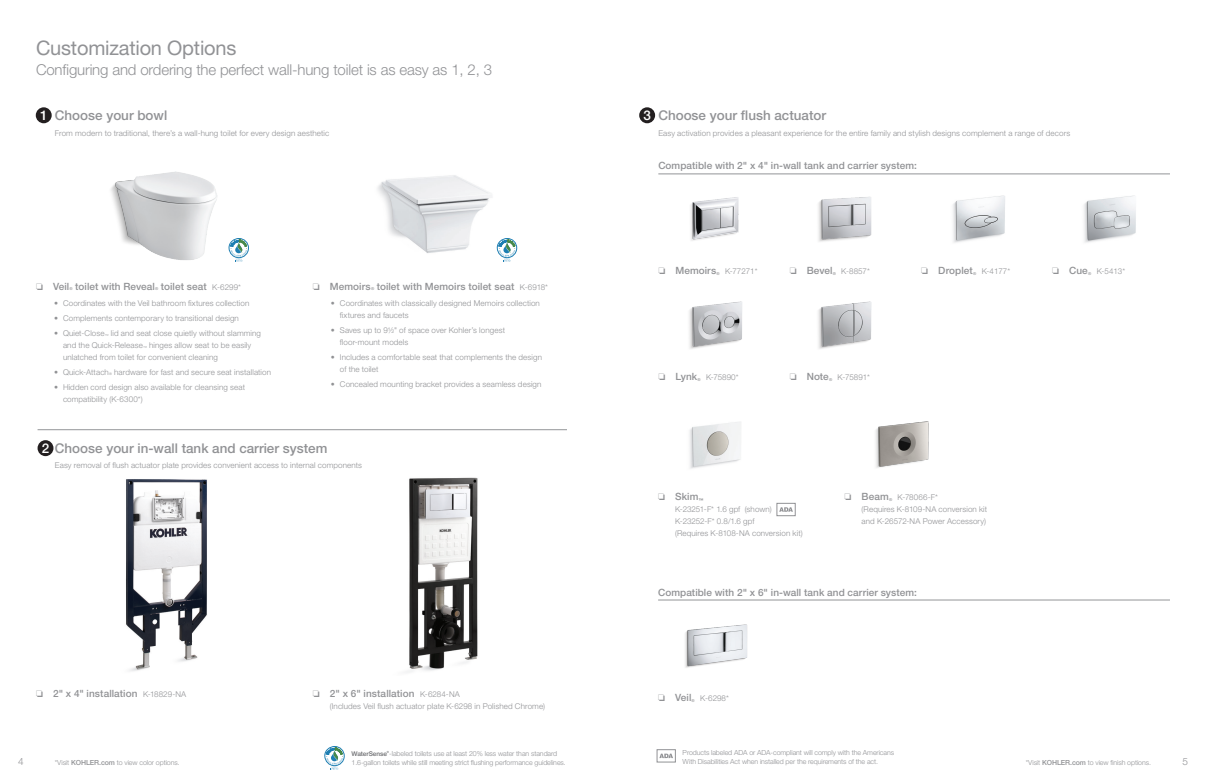
<style>
.page{position:relative;width:1206px;height:783px;background:#fff}
.page>*{position:absolute;margin:0;border:0;box-sizing:border-box;transform-origin:0 0}
.t1{font:20px "Helvetica Neue LT Pro";letter-spacing:-.01em;color:#919295}
.t2{font:300 15px "Helvetica Neue LT Pro";letter-spacing:-.01em;color:#919295}
.t3{font:500 13.4px "Helvetica Neue LT Pro";color:#919295}
.t4{font:500 13.4px "Helvetica Neue LT Pro";color:#fff}
.t5{font:500 10px "Helvetica Neue LT Pro";letter-spacing:.005em;color:#919295}
.t6{font:300 10px "Helvetica Neue LT Pro";color:#919295}
.t7{font:300 8px/12px "Helvetica Neue LT Pro";letter-spacing:.015em;color:#919295}
.t8{font:300 8px "Helvetica Neue LT Pro";color:#919295}
.t9{font:300 7px/9px "Helvetica Neue LT Pro";letter-spacing:-.01em;color:#919295}
.t10{font:500 4px "Helvetica Neue LT Pro";color:#919295}
.t11{font:300 3.5px "Helvetica Neue LT Pro";color:#919295}
.t12{font:500 2.9px "Helvetica Neue LT Pro";color:#6c6d70}
.s1{font-weight:300;font-size:8px}
.s2{color:#fff}
.s3{font-style:inherit}
.s4{font-weight:500;font-size:6.5px;color:#6c6d70}
.s5{font-weight:500}
</style>
<div class="page">
<img style="left:111px;top:171px;width:138px;height:89px">
<img style="left:377px;top:175px;width:141px;height:79px">
<img style="left:126px;top:479px;width:81px;height:192px">
<img style="left:406px;top:477px;width:72px;height:196px">
<div style="left:38px;top:440px;width:15px;height:16px;background:#231f20;border-radius:50%"></div>
<div style="left:36px;top:107px;width:16px;height:16px;background:#231f20;border-radius:50%"></div>
<div style="left:639px;top:107px;width:16px;height:16px;background:#231f20;border-radius:50%"></div>
<img style="left:790px;top:173px;width:113px;height:69px">
<img style="left:658px;top:173px;width:114px;height:68px">
<img style="left:818px;top:301px;width:54px;height:48px">
<img style="left:685px;top:624px;width:63px;height:44px">
<img style="left:921px;top:173px;width:118px;height:70px">
<img style="left:1052px;top:173px;width:118px;height:70px">
<img style="left:689px;top:301px;width:53px;height:48px">
<img style="left:875px;top:421px;width:54px;height:47px">
<hr style="left:658px;top:174px;width:512px;height:1px;background:#939598">
<hr style="left:658px;top:600px;width:512px;height:1px;background:#939598">
<div style="left:229px;top:238px;width:20px;height:20px;border:1px solid #1d7eb2;border-radius:50%"></div>
<svg style="left:230px;top:238px;width:17px;height:24px"></svg>
<div style="left:497px;top:238px;width:20px;height:20px;border:1px solid #1d7eb2;border-radius:50%"></div>
<svg style="left:499px;top:238px;width:16px;height:24px"></svg>
<div style="left:324px;top:746px;width:20px;height:20px;border:1px solid #1d7eb2;border-radius:50%"></div>
<svg style="left:326px;top:746px;width:17px;height:24px"></svg>
<img style="left:689px;top:422px;width:52px;height:47px">
<div style="left:777px;top:503px;width:18px;height:13px;border:1px solid #919295"></div>
<svg style="left:779px;top:507px;width:14px;height:5px"></svg>
<div style="left:657px;top:750px;width:19px;height:12px;border:1px solid #919295"></div>
<svg style="left:659px;top:754px;width:14px;height:4px"></svg>
<hr style="left:38px;top:430px;width:529px;height:1px;background:#939598">
<p class="t1" style="left:36px;top:35px;width:202px">Customization Options</p>
<p class="t2" style="left:36px;top:61px;width:458px">Configuring and ordering the perfect wall-hung toilet is as easy as 1, 2, 3</p>
<p class="t4" style="left:40px;top:107px;width:9px">1</p>
<p class="t3" style="left:55px;top:107px;width:114px">Choose your bowl</p>
<p class="t4" style="left:643px;top:107px;width:9px">3</p>
<p class="t3" style="left:658px;top:107px;width:169px">Choose your flush actuator</p>
<p class="t5" style="left:658px;top:159px;width:260px">Compatible with 2" x 4" in-wall tank and carrier system:</p>
<p class="t7" style="left:55px;top:127px;width:276px">From modern to traditional, there’s a wall-hung toilet for every design aesthetic</p>
<p class="t7" style="left:658px;top:127px;width:413px">Easy activation provides a pleasant experience for the entire family and stylish designs complement a range of decors</p>
<p class="t5" style="left:36px;top:280px;width:35px">❏ Veil</p>
<p class="t10" style="left:70px;top:287px;width:5px">®</p>
<p class="t5" style="left:75px;top:280px;width:81px">toilet with Reveal</p>
<p class="t10" style="left:155px;top:287px;width:5px">®</p>
<p class="t5" style="left:161px;top:280px;width:82px">toilet seat <span class="s1">K-6299*</span></p>
<p class="t7" style="left:54px;top:297px;width:197px">• Coordinates with the Veil bathroom fixtures collection</p>
<p class="t7" style="left:54px;top:312px;width:186px">• Complements contemporary to transitional design</p>
<p class="t7" style="left:63px;top:327px;width:200px;text-indent:-9px">• Quiet-Close<sub>™</sub> lid and seat close quietly without slamming and the Quick-Release<sub>™</sub> hinges allow seat to be easily unlatched from toilet for convenient cleaning</p>
<p class="t7" style="left:54px;top:366px;width:56px">• Quick-Attach</p>
<p class="t11" style="left:109px;top:372px;width:4px">®</p>
<p class="t7" style="left:114px;top:366px;width:158px">hardware for fast and secure seat installation</p>
<p class="t7" style="left:63px;top:381px;width:184px;text-indent:-9px">• Hidden cord design also available for cleansing seat compatibility (K-6300*)</p>
<p class="t5" style="left:313px;top:280px;width:59px">❏ Memoirs</p>
<p class="t10" style="left:371px;top:287px;width:5px">®</p>
<p class="t5" style="left:377px;top:280px;width:173px">toilet with Memoirs toilet seat <span class="s1">K-6918*</span></p>
<p class="t7" style="left:340px;top:297px;width:202px;text-indent:-9px">• Coordinates with classically designed Memoirs collection fixtures and faucets</p>
<p class="t7" style="left:340px;top:324px;width:167px;text-indent:-9px">• Saves up to 91/2" of space over Kohler’s longest floor-mount models</p>
<p class="t7" style="left:340px;top:351px;width:204px;text-indent:-9px">• Includes a comfortable seat that complements the design of the toilet</p>
<p class="t7" style="left:331px;top:378px;width:212px">• Concealed mounting bracket provides a seamless design</p>
<p class="t3" style="left:42px;top:440px;width:287px"><span class="s2">2</span> Choose your in-wall tank and carrier system</p>
<p class="t7" style="left:55px;top:459px;width:309px">Easy removal of flush actuator plate provides convenient access to internal components</p>
<p class="t5" style="left:36px;top:687px;width:152px">❏ 2" x 4" installation <span class="s1">K-18829-NA</span></p>
<p class="t5" style="left:313px;top:687px;width:149px">❏ 2" x 6" installation <span class="s1">K-6284-NA</span></p>
<p class="t7" style="left:330px;top:700px;width:217px">(Includes Veil flush actuator plate K-6298 in Polished Chrome)</p>
<p class="t5" style="left:658px;top:265px;width:59px">❏ Memoirs</p>
<p class="t10" style="left:717px;top:271px;width:5px">®</p>
<p class="t7" style="left:725px;top:265px;width:34px">K-77271*</p>
<p class="t5" style="left:790px;top:265px;width:44px">❏ Bevel</p>
<p class="t10" style="left:833px;top:271px;width:5px">®</p>
<p class="t7" style="left:841px;top:265px;width:30px">K-8857*</p>
<p class="t5" style="left:658px;top:370px;width:40px">❏ Lynk</p>
<p class="t10" style="left:697px;top:377px;width:5px">®</p>
<p class="t7" style="left:706px;top:371px;width:34px">K-75890*</p>
<p class="t5" style="left:790px;top:370px;width:41px">❏ Note</p>
<p class="t10" style="left:829px;top:377px;width:5px">®</p>
<p class="t7" style="left:838px;top:371px;width:34px">K-75891*</p>
<p class="t5" style="left:921px;top:265px;width:53px">❏ Droplet</p>
<p class="t10" style="left:973px;top:271px;width:5px">®</p>
<p class="t8" style="left:982px;top:266px;width:30px"><span class="s3">K-</span>4177*</p>
<p class="t5" style="left:1052px;top:265px;width:37px">❏ Cue</p>
<p class="t7" style="left:1088px;top:265px;width:39px"><sub>®</sub> K-5413*</p>
<p class="t5" style="left:658px;top:491px;width:47px">❏ Skim<sub>™</sub></p>
<p class="t7" style="left:675px;top:503px;width:129px">K-23251-F* 1.6 gpf (shown)<br>K-23252-F* 0.8/1.6 gpf<br>(Requires K-8108-NA conversion kit)</p>
<p class="t5" style="left:845px;top:491px;width:46px">❏ Beam</p>
<p class="t10" style="left:889px;top:497px;width:5px">®</p>
<p class="t7" style="left:862px;top:491px;width:127px;text-indent:36px">K-78066-F*<br>(Requires K-8109-NA conversion kit and K-26572-NA Power Accessory)</p>
<p class="t5" style="left:658px;top:586px;width:260px">Compatible with 2" x 6" in-wall tank and carrier system:</p>
<p class="t5" style="left:658px;top:692px;width:35px">❏ Veil</p>
<p class="t10" style="left:692px;top:698px;width:5px">®</p>
<p class="t7" style="left:700px;top:692px;width:30px">K-6298*</p>
<p class="t9" style="left:683px;top:748px;width:213px">Products labeled ADA or ADA-compliant will comply with the Americans<br>With Disabilities Act when installed per the requirements of the act.</p>
<p class="t9" style="left:352px;top:749px;width:207px"><span class="s4">WaterSense</span> -labeled toilets use at least 20% less water than standard</p>
<p class="t12" style="left:387px;top:750px;width:4px">®</p>
<p class="t6" style="left:18px;top:755px;width:7px">4</p>
<p class="t6" style="left:1182px;top:755px;width:7px">5</p>
<p class="t9" style="left:55px;top:758px;width:126px">*Visit <span class="s5">KOHLER.com</span> to view color options.</p>
<p class="t9" style="left:352px;top:758px;width:216px">1.6-gallon toilets while still meeting strict flushing performance guidelines.</p>
<p class="t9" style="left:1026px;top:758px;width:127px">*Visit <span class="s5">KOHLER.com</span> to view finish options.</p>
</div>
